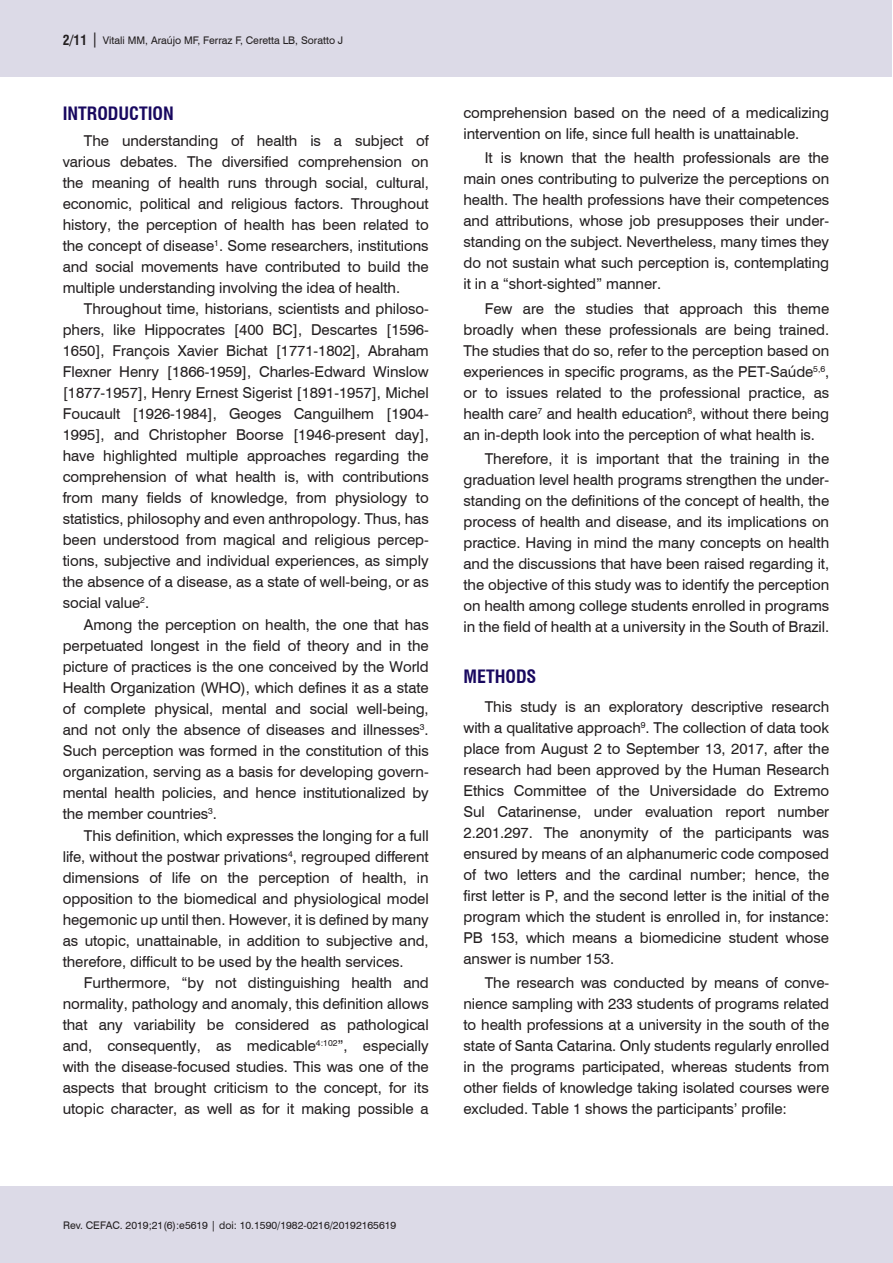
<style>
.page{position:relative;width:893px;height:1263px;background:#fff}
.page>*{position:absolute;margin:0;border:0;box-sizing:border-box;transform-origin:0 0}
.Nivel_1{font:700 condensed 18px "Swiss 721 BT";color:#18085f}
.Corpo_do_texto_INGL{font:15px/21px "Swiss 721 BT";letter-spacing:-.005em;color:#231f20;text-align:justify}
.t1{font:10.5px "Swiss 721 BT";color:#231f20}
.s1{font-weight:700;font-stretch:condensed;font-size:13.5px}
.s2{font-size:15px}
</style>
<div class="page">
<div style="left:0;top:1186px;width:892px;height:77px;background:#dcdae7"></div>
<div style="left:0;top:0;width:892px;height:77px;background:#dcdae7"></div>
<p class="t1" style="left:63px;top:33px;width:282px"><span class="s1">2/11</span> <span class="s2">|</span> Vitali MM, Araújo MF, Ferraz F, Ceretta LB, Soratto J</p>
<p class="Nivel_1" style="left:63px;top:103px;width:113px">INTRODUCTION</p>
<p class="Corpo_do_texto_INGL" style="left:63px;top:129px;width:368px;text-indent:21px">The understanding of health is a subject of various debates. The diversified comprehension on the meaning of health runs through social, cultural, economic, political and religious factors. Throughout history, the perception of health has been related to the concept of disease<sup>1</sup>. Some researchers, institutions and social movements have contributed to build the multiple understanding involving the idea of health.</p>
<p class="Corpo_do_texto_INGL" style="left:63px;top:298px;width:368px;text-indent:21px">Throughout time, historians, scientists and philoso&shy;phers, like Hippocrates [400 BC], Descartes [1596- 1650], François Xavier Bichat [1771-1802], Abraham Flexner Henry [1866-1959], Charles-Edward Winslow [1877-1957], Henry Ernest Sigerist [1891-1957], Michel Foucault [1926-1984], Geoges Canguilhem [1904- 1995], and Christopher Boorse [1946-present day], have highlighted multiple approaches regarding the comprehension of what health is, with contributions from many fields of knowledge, from physiology to statistics, philosophy and even anthropology. Thus, has been understood from magical and religious percep&shy;tions, subjective and individual experiences, as simply the absence of a disease, as a state of well-being, or as social value<sup>2</sup>.</p>
<p class="Corpo_do_texto_INGL" style="left:63px;top:613px;width:368px;text-indent:21px">Among the perception on health, the one that has perpetuated longest in the field of theory and in the picture of practices is the one conceived by the World Health Organization (WHO), which defines it as a state of complete physical, mental and social well-being, and not only the absence of diseases and illnesses<sup>3</sup>.<br>Such perception was formed in the constitution of this organization, serving as a basis for developing govern&shy;mental health policies, and hence institutionalized by the member countries<sup>3</sup>.</p>
<p class="Corpo_do_texto_INGL" style="left:63px;top:824px;width:368px;text-indent:21px">This definition, which expresses the longing for a full life, without the postwar privations<sup>4</sup>, regrouped different dimensions of life on the perception of health, in opposition to the biomedical and physiological model hegemonic up until then. However, it is defined by many as utopic, unattainable, in addition to subjective and, therefore, difficult to be used by the health services.</p>
<p class="Corpo_do_texto_INGL" style="left:63px;top:972px;width:368px;text-indent:21px">Furthermore, “by not distinguishing health and normality, pathology and anomaly, this definition allows that any variability be considered as pathological and, consequently, as medicable<sup>4:102</sup>”, especially with the disease-focused studies. This was one of the aspects that brought criticism to the concept, for its utopic character, as well as for it making possible a</p>
<p class="Corpo_do_texto_INGL" style="left:463px;top:101px;width:367px">comprehension based on the need of a medicalizing intervention on life, since full health is unattainable.</p>
<p class="Corpo_do_texto_INGL" style="left:463px;top:147px;width:367px;text-indent:21px">It is known that the health professionals are the main ones contributing to pulverize the perceptions on health. The health professions have their competences and attributions, whose job presupposes their under&shy;standing on the subject. Nevertheless, many times they do not sustain what such perception is, contemplating it in a “short-sighted” manner.</p>
<p class="Corpo_do_texto_INGL" style="left:463px;top:297px;width:367px;text-indent:21px">Few are the studies that approach this theme broadly when these professionals are being trained.<br>The studies that do so, refer to the perception based on experiences in specific programs, as the PET-Saúde<sup>5,6</sup>, or to issues related to the professional practice, as health care<sup>7</sup> and health education<sup>8</sup>, without there being an in-depth look into the perception of what health is.</p>
<p class="Corpo_do_texto_INGL" style="left:463px;top:448px;width:367px;text-indent:21px">Therefore, it is important that the training in the graduation level health programs strengthen the under&shy;standing on the definitions of the concept of health, the process of health and disease, and its implications on practice. Having in mind the many concepts on health and the discussions that have been raised regarding it, the objective of this study was to identify the perception on health among college students enrolled in programs in the field of health at a university in the South of Brazil.</p>
<p class="Nivel_1" style="left:463px;top:665px;width:74px">METHODS</p>
<p class="Corpo_do_texto_INGL" style="left:463px;top:695px;width:367px;text-indent:21px">This study is an exploratory descriptive research with a qualitative approach<sup>9</sup>. The collection of data took place from August 2 to September 13, 2017, after the research had been approved by the Human Research Ethics Committee of the Universidade do Extremo Sul Catarinense, under evaluation report number 2.201.297. The anonymity of the participants was ensured by means of an alphanumeric code composed of two letters and the cardinal number; hence, the first letter is P, and the second letter is the initial of the program which the student is enrolled in, for instance:<br>PB 153, which means a biomedicine student whose answer is number 153.</p>
<p class="Corpo_do_texto_INGL" style="left:463px;top:972px;width:367px;text-indent:21px">The research was conducted by means of conve&shy;nience sampling with 233 students of programs related to health professions at a university in the south of the state of Santa Catarina. Only students regularly enrolled in the programs participated, whereas students from other fields of knowledge taking isolated courses were excluded. Table 1 shows the participants’ profile:</p>
<p class="t1" style="left:63px;top:1218px;width:335px">Rev. CEFAC. 2019;21(6):e5619 | doi: 10.1590/1982-0216/20192165619</p>
</div>
